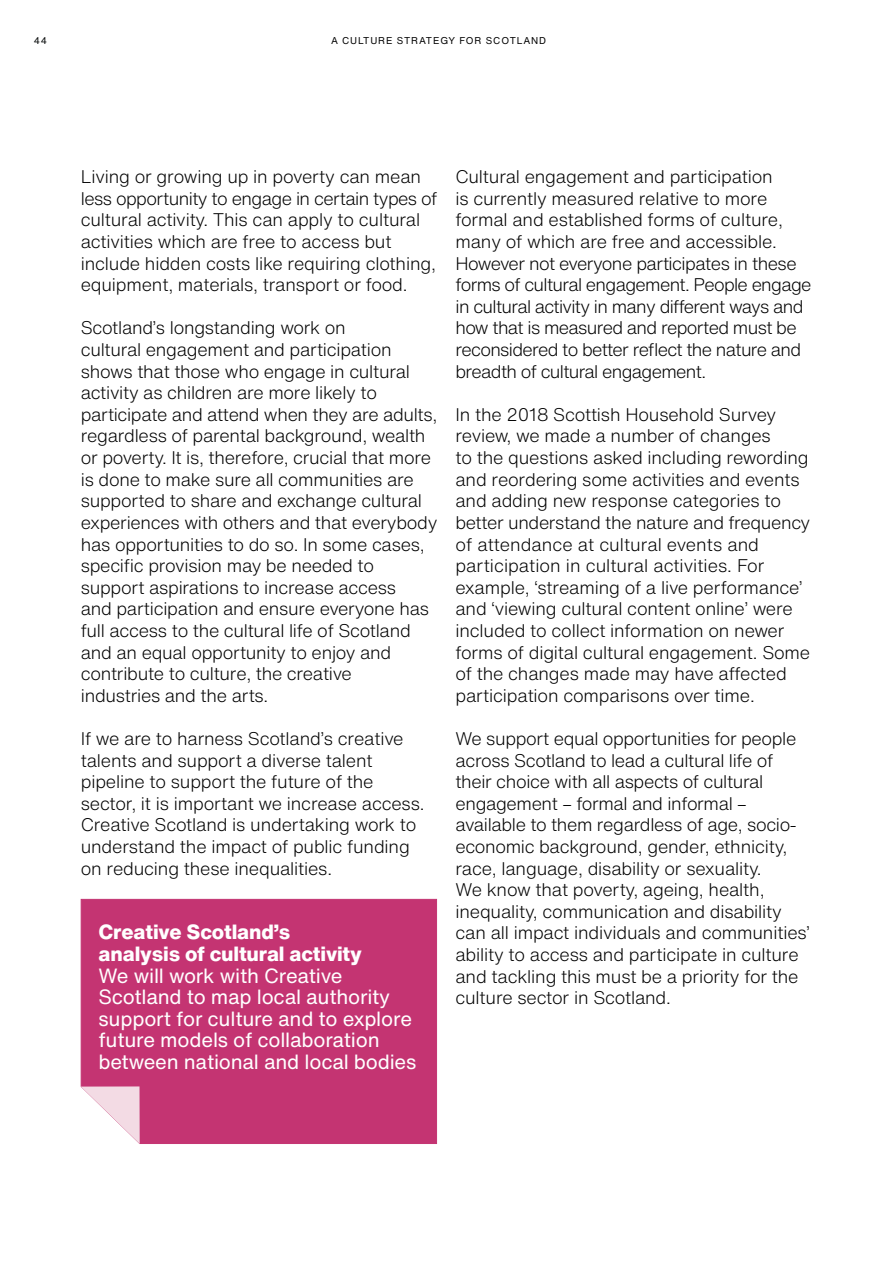
<style>
.page{position:relative;width:893px;height:1263px;background:#fff}
.page>*{position:absolute;margin:0;border:0;box-sizing:border-box;transform-origin:0 0}
.t1{font:20.25px/21.6px "Helvetica Now Text";letter-spacing:-.01em;color:#fff}
.t2{font:800 20.25px/21.6px "Helvetica Now Text";letter-spacing:-.01em;color:#fff}
.t3{font:300 18px/21.6px "Helvetica Now Text";letter-spacing:-.01em;color:#000}
.t4{font:300 18px/21.6px "Helvetica Now Text";letter-spacing:-.035em;color:#000}
.t5{font:9.75px "Helvetica Now Text";letter-spacing:.09em;color:#000}
.t6{font:9.75px "Helvetica Now Text";color:#0a0d0d}
</style>
<div class="page">
<div style="left:80px;top:899px;width:357px;height:245px;background:#c43472"></div>
<svg style="left:81px;top:1086px;width:59px;height:58px"></svg>
<p class="t6" style="left:34px;top:33px;width:15px">44</p>
<p class="t5" style="left:331px;top:33px;width:217px">A CULTURE STRATEGY FOR SCOTLAND</p>
<p class="t3" style="left:81px;top:165px;width:358px">Living or growing up in poverty can mean less opportunity to engage in certain types of cultural activity. This can apply to cultural activities which are free to access but include hidden costs like requiring clothing, equipment, materials, transport or food.</p>
<p class="t3" style="left:81px;top:317px;width:358px">Scotland’s longstanding work on<br>cultural engagement and participation shows that those who engage in cultural activity as children are more likely to participate and attend when they are adults, regardless of parental background, wealth or poverty. It is, therefore, crucial that more is done to make sure all communities are supported to share and exchange cultural experiences with others and that everybody has opportunities to do so. In some cases, specific provision may be needed to support aspirations to increase access<br>and participation and ensure everyone has full access to the cultural life of Scotland and an equal opportunity to enjoy and contribute to culture, the creative<br>industries and the arts.</p>
<p class="t3" style="left:81px;top:727px;width:345px">If we are to harness Scotland’s creative talents and support a diverse talent pipeline to support the future of the sector, it is important we increase access.<br>Creative Scotland is undertaking work to understand the impact of public funding on reducing these inequalities.</p>
<p class="t2" style="left:99px;top:921px;width:265px">Creative Scotland’s analysis of cultural activity</p>
<p class="t1" style="left:99px;top:964px;width:319px">We will work with Creative<br>Scotland to map local authority support for culture and to explore future models of collaboration between national and local bodies</p>
<p class="t4" style="left:455px;top:165px;width:358px">Cultural engagement and participation<br>is currently measured relative to more formal and established forms of culture, many of which are free and accessible.<br>However not everyone participates in these forms of cultural engagement. People engage in cultural activity in many different ways and how that is measured and reported must be reconsidered to better reflect the nature and breadth of cultural engagement.</p>
<p class="t3" style="left:455px;top:403px;width:356px">In the 2018 Scottish Household Survey review, we made a number of changes<br>to the questions asked including rewording and reordering some activities and events and adding new response categories to better understand the nature and frequency of attendance at cultural events and participation in cultural activities. For example, ‘streaming of a live performance’ and ‘viewing cultural content online’ were included to collect information on newer forms of digital cultural engagement. Some of the changes made may have affected participation comparisons over time.</p>
<p class="t3" style="left:455px;top:727px;width:356px">We support equal opportunities for people across Scotland to lead a cultural life of their choice with all aspects of cultural engagement – formal and informal – available to them regardless of age, socio&shy;economic background, gender, ethnicity, race, language, disability or sexuality.<br>We know that poverty, ageing, health, inequality, communication and disability can all impact individuals and communities’ ability to access and participate in culture and tackling this must be a priority for the culture sector in Scotland.</p>
</div>
